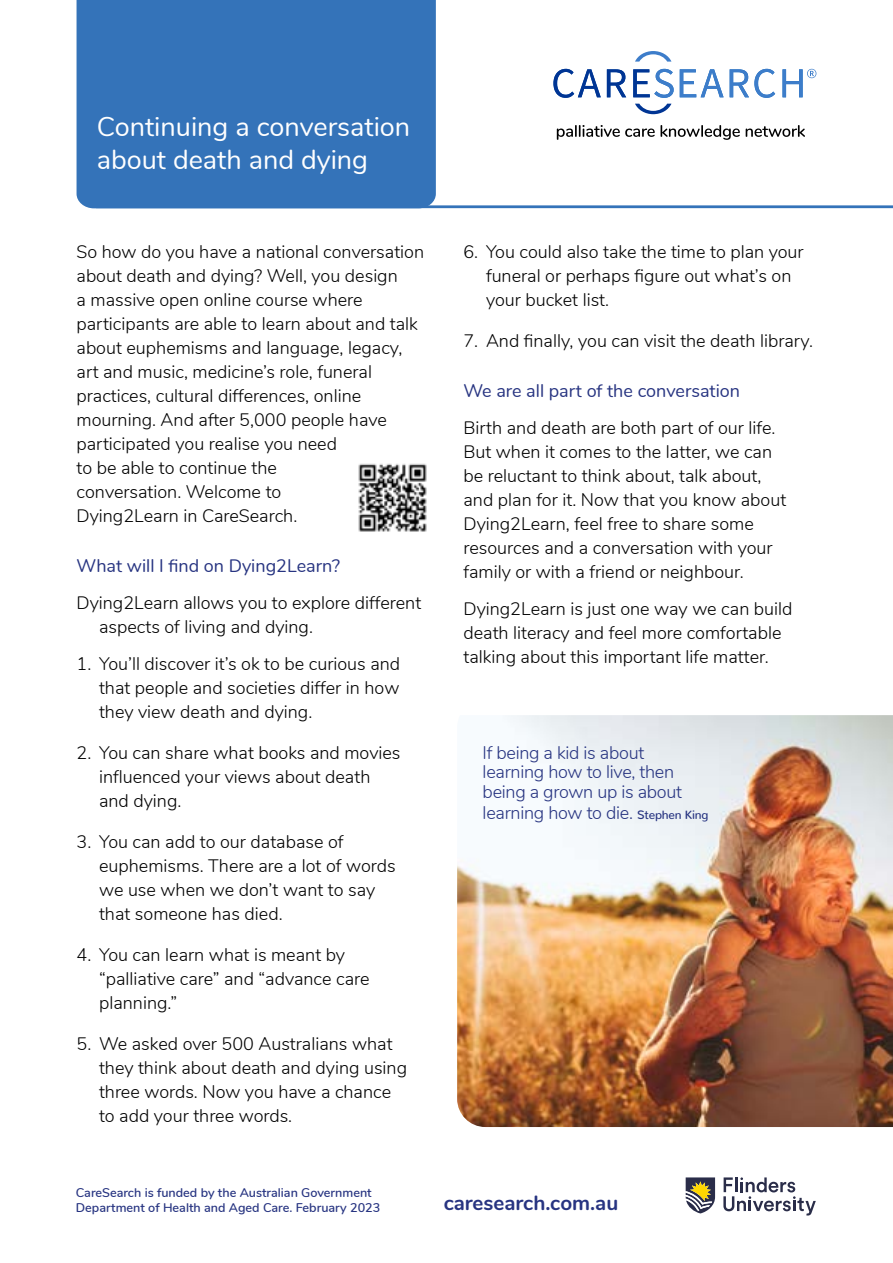
<style>
.page{position:relative;width:893px;height:1263px;background:#fff}
.page>*{position:absolute;margin:0;border:0;box-sizing:border-box;transform-origin:0 0}
.t1{font:27px/33px "Nunito";color:#fff}
.t2{font:700 20.55px "Nunito";color:#273481}
.t3{font:300 18px/24px "Nunito";color:#000}
.t4{font:300 18px/20px "Nunito";letter-spacing:-.015em;color:#273481}
.t5{font:18px "Nunito";color:#273481}
.t6{font:600 12.6px/15.1px "Nunito";color:#273481}
.s1{font-weight:500;font-size:12px}
</style>
<div class="page">
<img style="left:358px;top:463px;width:69px;height:69px">
<div style="left:77px;top:0;width:359px;height:208px;background:#3473b9"></div>
<svg style="left:635px;top:51px;width:36px;height:11px"></svg>
<svg style="left:635px;top:104px;width:36px;height:10px"></svg>
<svg style="left:553px;top:69px;width:263px;height:29px"></svg>
<svg style="left:557px;top:125px;width:248px;height:15px"></svg>
<hr style="left:96px;top:205px;width:797px;height:3px;background:#3473b9">
<img style="left:457px;top:715px;width:436px;height:412px">
<svg style="left:686px;top:1177px;width:29px;height:36px"></svg>
<svg style="left:723px;top:1177px;width:93px;height:38px"></svg>
<h1 class="t1" style="left:97px;top:108px;width:315px">Continuing a conversation about death and dying</h1>
<p class="t3" style="left:77px;top:239px;width:349px">So how do you have a national conversation about death and dying? Well, you design<br>a massive open online course where participants are able to learn about and talk about euphemisms and language, legacy, art and music, medicine’s role, funeral practices, cultural differences, online mourning. And after 5,000 people have participated you realise you need<br>to be able to continue the<br>conversation. Welcome to<br>Dying2Learn in CareSearch.</p>
<p class="t5" style="left:77px;top:552px;width:265px">What will I find on Dying2Learn?</p>
<p class="t3" style="left:99px;top:589px;width:324px;text-indent:-23px">Dying2Learn allows you to explore different aspects of living and dying.</p>
<p class="t3" style="left:99px;top:650px;width:303px;text-align:justify;text-indent:-22px">1. You’ll discover it’s ok to be curious and that people and societies differ in how they view death and dying.</p>
<p class="t3" style="left:99px;top:739px;width:303px;text-indent:-22px">2. You can share what books and movies influenced your views about death and dying.</p>
<p class="t3" style="left:99px;top:828px;width:298px;text-indent:-22px">3. You can add to our database of euphemisms. There are a lot of words we use when we don’t want to say that someone has died.</p>
<p class="t3" style="left:99px;top:941px;width:272px;text-indent:-22px">4. You can learn what is meant by “palliative care” and “advance care planning.”</p>
<p class="t3" style="left:99px;top:1030px;width:310px;text-indent:-22px">5. We asked over 500 Australians what they think about death and dying using three words. Now you have a chance to add your three words.</p>
<p class="t3" style="left:486px;top:239px;width:319px;text-indent:-22px">6. You could also take the time to plan your funeral or perhaps figure out what’s on your bucket list.</p>
<p class="t3" style="left:463px;top:328px;width:351px">7. And finally, you can visit the death library.</p>
<p class="t5" style="left:463px;top:377px;width:278px">We are all part of the conversation</p>
<p class="t3" style="left:463px;top:414px;width:324px">Birth and death are both part of our life.<br>But when it comes to the latter, we can be reluctant to think about, talk about, and plan for it. Now that you know about Dying2Learn, feel free to share some resources and a conversation with your family or with a friend or neighbour.</p>
<p class="t3" style="left:463px;top:595px;width:331px">Dying2Learn is just one way we can build death literacy and feel more comfortable talking about this important life matter.</p>
<p class="t4" style="left:483px;top:742px;width:227px">If being a kid is about learning how to live, then being a grown up is about learning how to die. <span class="s1">Stephen King</span></p>
<p class="t6" style="left:76px;top:1184px;width:306px">CareSearch is funded by the Australian Government<br>Department of Health and Aged Care. February 2023</p>
<p class="t2" style="left:444px;top:1188px;width:176px">caresearch.com.au</p>
</div>
